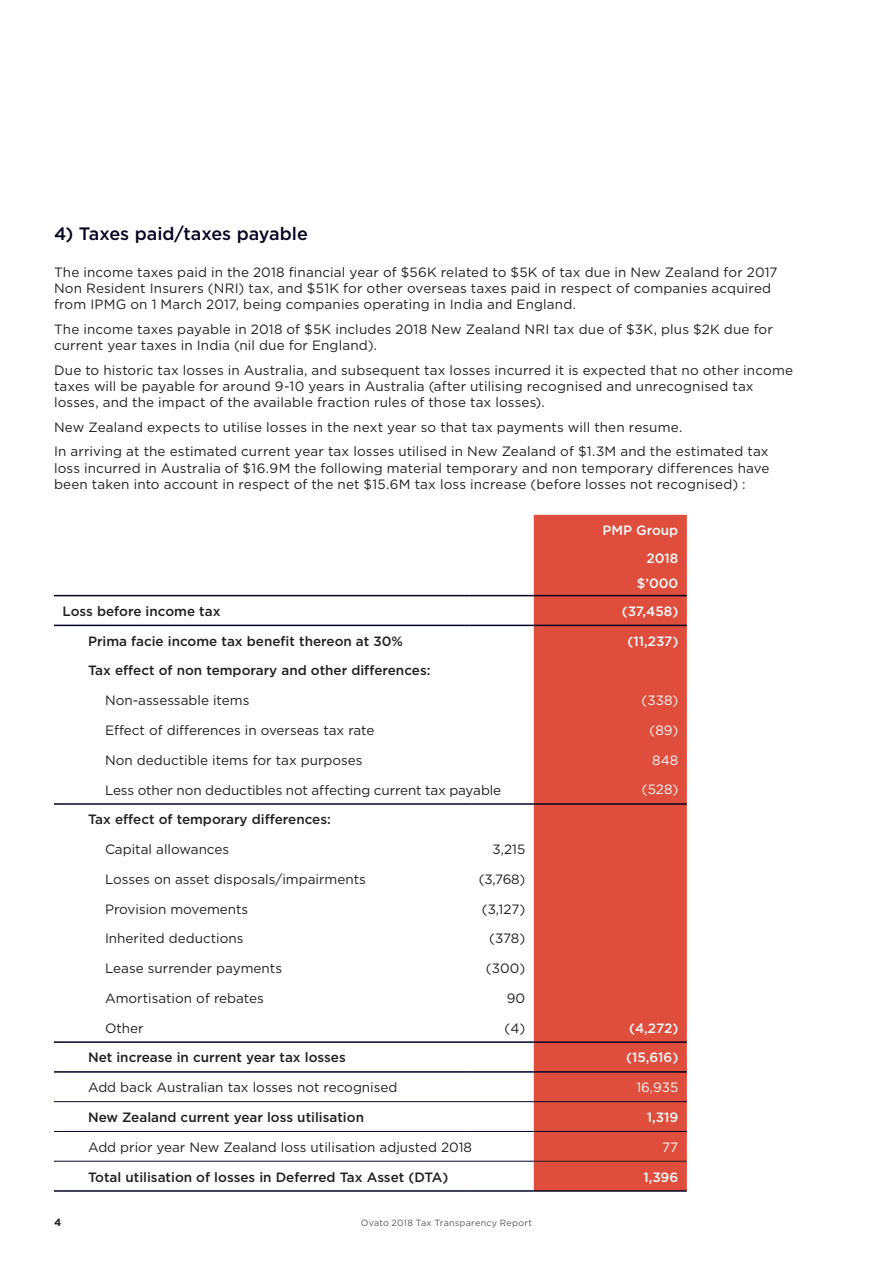
<style>
.page{position:relative;width:893px;height:1263px;background:#fff}
.page>*{position:absolute;margin:0;border:0;box-sizing:border-box;transform-origin:0 0}
.t1{font:500 18px "Gotham";color:#040423}
.t2{font:13.5px/16.2px "Gotham";letter-spacing:.005em;color:#231f20}
.t3{font:500 13.5px "Gotham";color:#231f20}
.t4{font:500 13.5px/27.6px "Gotham";color:#fbfaf9;text-align:right}
.t5{font:13.5px "Gotham";color:#fbfaf9}
.t6{font:700 10.5px "Gotham";color:#231f20}
.t7{font:9px "Gotham";letter-spacing:.025em;color:#57585a}
</style>
<div class="page">
<svg style="left:470px;top:515px;width:64px;height:675px"></svg>
<div style="left:534px;top:515px;width:153px;height:675px;background:#df4e3c"></div>
<hr style="left:54px;top:1041px;width:416px;height:2px;background:#040423">
<hr style="left:470px;top:1041px;width:64px;height:2px;background:#040423">
<hr style="left:534px;top:1041px;width:153px;height:2px;background:#040423">
<hr style="left:54px;top:1071px;width:416px;height:2px;background:#040423">
<hr style="left:470px;top:1071px;width:64px;height:2px;background:#040423">
<hr style="left:534px;top:1071px;width:153px;height:2px;background:#040423">
<hr style="left:54px;top:1101px;width:416px;height:1px;background:#040423">
<hr style="left:470px;top:1101px;width:64px;height:1px;background:#040423">
<hr style="left:534px;top:1101px;width:153px;height:1px;background:#040423">
<hr style="left:54px;top:1131px;width:416px;height:1px;background:#040423">
<hr style="left:470px;top:1131px;width:64px;height:1px;background:#040423">
<hr style="left:534px;top:1131px;width:153px;height:1px;background:#040423">
<hr style="left:54px;top:1161px;width:416px;height:1px;background:#040423">
<hr style="left:470px;top:1161px;width:64px;height:1px;background:#040423">
<hr style="left:534px;top:1161px;width:153px;height:1px;background:#231f20">
<hr style="left:54px;top:1190px;width:416px;height:2px;background:#040423">
<hr style="left:470px;top:1190px;width:64px;height:2px;background:#040423">
<hr style="left:534px;top:1190px;width:153px;height:2px;background:#040423">
<hr style="left:54px;top:803px;width:416px;height:2px;background:#040423">
<hr style="left:470px;top:803px;width:64px;height:2px;background:#040423">
<hr style="left:534px;top:803px;width:153px;height:2px;background:#040423">
<hr style="left:54px;top:595px;width:416px;height:1px;background:#040423">
<hr style="left:470px;top:595px;width:64px;height:1px;background:#040423">
<hr style="left:534px;top:595px;width:153px;height:1px;background:#040423">
<hr style="left:54px;top:625px;width:416px;height:1px;background:#040423">
<hr style="left:470px;top:625px;width:64px;height:1px;background:#040423">
<hr style="left:534px;top:625px;width:153px;height:1px;background:#040423">
<h1 class="t1" style="left:54px;top:222px;width:255px">4) Taxes paid/taxes payable</h1>
<p class="t2" style="left:54px;top:264px;width:725px">The income taxes paid in the 2018 financial year of $56K related to $5K of tax due in New Zealand for 2017<br>Non Resident Insurers (NRI) tax, and $51K for other overseas taxes paid in respect of companies acquired from IPMG on 1 March 2017, being companies operating in India and England.</p>
<p class="t2" style="left:54px;top:321px;width:720px">The income taxes payable in 2018 of $5K includes 2018 New Zealand NRI tax due of $3K, plus $2K due for current year taxes in India (nil due for England).</p>
<p class="t2" style="left:54px;top:362px;width:741px">Due to historic tax losses in Australia, and subsequent tax losses incurred it is expected that no other income taxes will be payable for around 9-10 years in Australia (after utilising recognised and unrecognised tax losses, and the impact of the available fraction rules of those tax losses).</p>
<p class="t2" style="left:54px;top:414px;width:716px;line-height:24.8px">New Zealand expects to utilise losses in the next year so that tax payments will then resume.<br>In arriving at the estimated current year tax losses utilised in New Zealand of $1.3M and the estimated tax</p>
<p class="t2" style="left:54px;top:460px;width:717px">loss incurred in Australia of $16.9M the following material temporary and non temporary differences have been taken into account in respect of the net $15.6M tax loss increase (before losses not recognised) :</p>
<p class="t4" style="left:602px;top:516px;width:78px">PMP Group<br>2018</p>
<p class="t4" style="left:637px;top:570px;width:43px">$’000</p>
<p class="t3" style="left:63px;top:603px;width:160px">Loss before income tax</p>
<p class="t4" style="left:622px;top:597px;width:58px">(37,458)</p>
<p class="t3" style="left:88px;top:633px;width:316px">Prima facie income tax benefit thereon at 30%</p>
<p class="t4" style="left:628px;top:627px;width:52px">(11,237)</p>
<p class="t3" style="left:88px;top:662px;width:344px">Tax effect of non temporary and other differences:</p>
<p class="t2" style="left:105px;top:692px;width:146px">Non-assessable items</p>
<p class="t5" style="left:642px;top:692px;width:38px">(338)</p>
<p class="t2" style="left:105px;top:722px;width:271px">Effect of differences in overseas tax rate</p>
<p class="t5" style="left:649px;top:722px;width:30px">(89)</p>
<p class="t2" style="left:105px;top:752px;width:259px">Non deductible items for tax purposes</p>
<p class="t5" style="left:652px;top:752px;width:28px">848</p>
<p class="t2" style="left:105px;top:781px;width:398px">Less other non deductibles not affecting current tax payable</p>
<p class="t5" style="left:642px;top:780px;width:38px">(528)</p>
<p class="t3" style="left:88px;top:811px;width:244px">Tax effect of temporary differences:</p>
<p class="t2" style="left:105px;top:841px;width:126px">Capital allowances</p>
<p class="t2" style="left:492px;top:841px;width:34px">3,215</p>
<p class="t2" style="left:105px;top:871px;width:262px">Losses on asset disposals/impairments</p>
<p class="t2" style="left:479px;top:871px;width:48px">(3,768)</p>
<p class="t2" style="left:105px;top:901px;width:145px">Provision movements</p>
<p class="t2" style="left:482px;top:901px;width:45px">(3,127)</p>
<p class="t2" style="left:105px;top:930px;width:140px">Inherited deductions</p>
<p class="t2" style="left:489px;top:930px;width:38px">(378)</p>
<p class="t2" style="left:105px;top:960px;width:179px">Lease surrender payments</p>
<p class="t2" style="left:486px;top:960px;width:41px">(300)</p>
<p class="t2" style="left:105px;top:990px;width:160px">Amortisation of rebates</p>
<p class="t2" style="left:507px;top:990px;width:20px">90</p>
<p class="t2" style="left:105px;top:1020px;width:40px">Other</p>
<p class="t2" style="left:504px;top:1020px;width:22px">(4)</p>
<p class="t4" style="left:629px;top:1014px;width:51px">(4,272)</p>
<p class="t3" style="left:88px;top:1049px;width:259px">Net increase in current year tax losses</p>
<p class="t4" style="left:626px;top:1044px;width:54px">(15,616)</p>
<p class="t2" style="left:88px;top:1079px;width:311px">Add back Australian tax losses not recognised</p>
<p class="t5" style="left:636px;top:1079px;width:43px">16,935</p>
<p class="t3" style="left:88px;top:1109px;width:278px">New Zealand current year loss utilisation</p>
<p class="t4" style="left:647px;top:1103px;width:33px">1,319</p>
<p class="t2" style="left:88px;top:1139px;width:386px">Add prior year New Zealand loss utilisation adjusted 2018</p>
<p class="t5" style="left:662px;top:1139px;width:18px">77</p>
<p class="t3" style="left:88px;top:1168px;width:362px">Total utilisation of losses in Deferred Tax Asset (DTA)</p>
<p class="t4" style="left:643px;top:1163px;width:36px">1,396</p>
<p class="t6" style="left:54px;top:1216px;width:9px">4</p>
<p class="t7" style="left:361px;top:1218px;width:173px">Ovato 2018 Tax Transparency Report</p>
</div>
